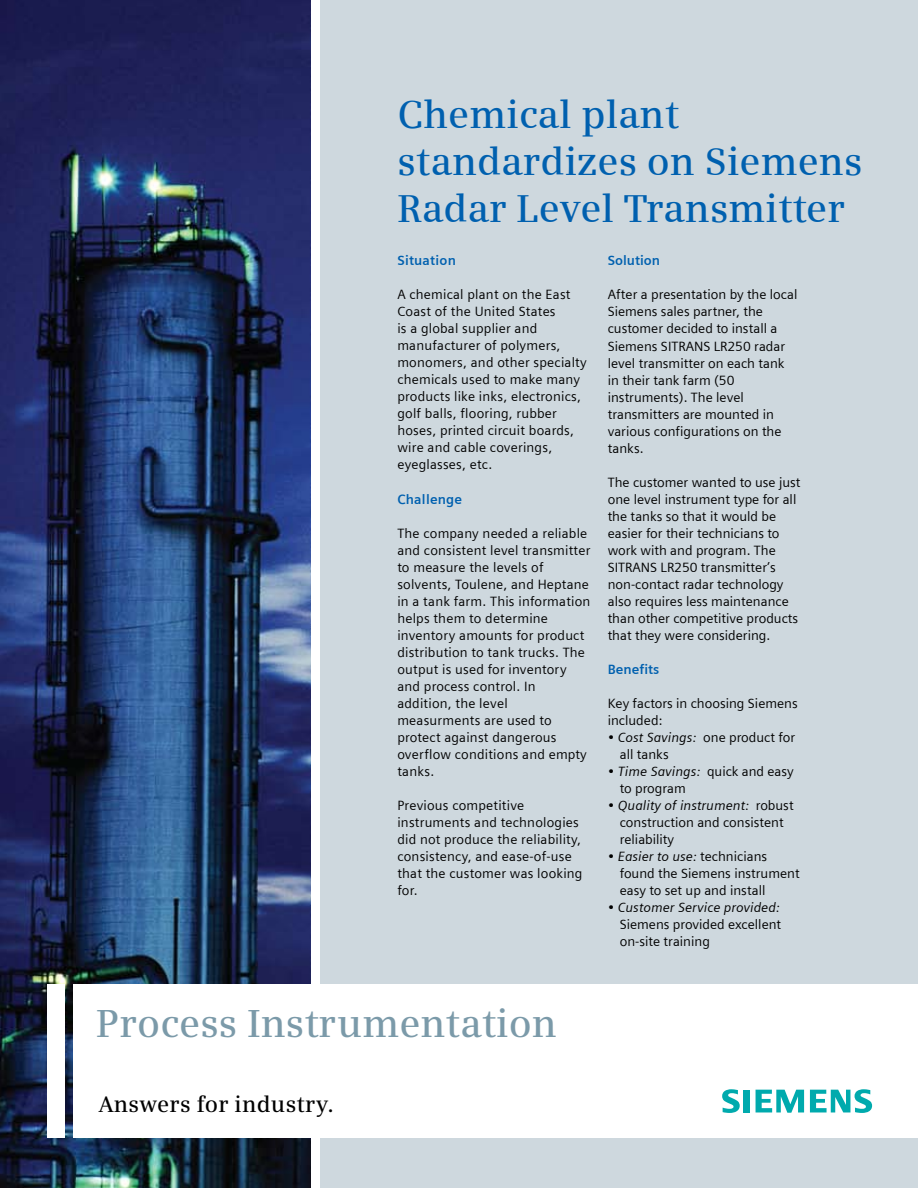
<style>
.page{position:relative;width:918px;height:1188px;background:#fff}
.page>*{position:absolute;margin:0;border:0;box-sizing:border-box;transform-origin:0 0}
.t1{font:600 39px/46.8px "Siemens Serif";color:#0060af}
.t2{font:600 39px "Siemens Serif OT";color:#7b9aa9}
.t3{font:600 22.5px "Siemens Serif OT";letter-spacing:.01em;color:#000}
.t4{font:13.5px/17px "Siemens Sans";letter-spacing:.005em;color:#000}
.t5{font:700 13.5px "Siemens Sans";letter-spacing:.01em;color:#0060af}
.s1{font-style:italic}
</style>
<div class="page">
<img style="left:0;top:0;width:310px;height:1188px">
<div style="left:321px;top:0;width:597px;height:1188px;background:#ced8de"></div>
<div style="left:73px;top:985px;width:845px;height:153px;background:#fff"></div>
<div style="left:48px;top:985px;width:17px;height:153px;background:#fff"></div>
<svg style="left:722px;top:1089px;width:18px;height:24px"></svg>
<div style="left:743px;top:1090px;width:7px;height:22px;background:#00aaad"></div>
<svg style="left:756px;top:1090px;width:48px;height:23px"></svg>
<svg style="left:810px;top:1089px;width:62px;height:24px"></svg>
<h1 class="t1" style="left:397px;top:91px;width:467px">Chemical plant standardizes on Siemens<br>Radar Level Transmitter</h1>
<p class="t5" style="left:397px;top:253px;width:60px">Situation</p>
<p class="t4" style="left:397px;top:286px;width:191px">A chemical plant on the East<br>Coast of the United States<br>is a global supplier and manufacturer of polymers, monomers, and other specialty chemicals used to make many products like inks, electronics, golf balls, flooring, rubber hoses, printed circuit boards, wire and cable coverings, eyeglasses, etc.</p>
<p class="t5" style="left:397px;top:491px;width:66px">Challenge</p>
<p class="t4" style="left:397px;top:524px;width:195px">The company needed a reliable and consistent level transmitter to measure the levels of solvents, Toulene, and Heptane in a tank farm. This information helps them to determine inventory amounts for product distribution to tank trucks. The output is used for inventory and process control. In addition, the level measurments are used to protect against dangerous overflow conditions and empty tanks.</p>
<p class="t4" style="left:397px;top:797px;width:187px">Previous competitive instruments and technologies did not produce the reliability, consistency, and ease-of-use that the customer was looking for.</p>
<p class="t5" style="left:608px;top:253px;width:54px">Solution</p>
<p class="t4" style="left:608px;top:286px;width:191px">After a presentation by the local<br>Siemens sales partner, the customer decided to install a<br>Siemens SITRANS LR250 radar level transmitter on each tank in their tank farm (50 instruments). The level transmitters are mounted in various configurations on the tanks.</p>
<p class="t4" style="left:608px;top:474px;width:194px">The customer wanted to use just one level instrument type for all the tanks so that it would be easier for their technicians to work with and program. The<br>SITRANS LR250 transmitter’s non-contact radar technology also requires less maintenance than other competitive products that they were considering.</p>
<p class="t5" style="left:608px;top:661px;width:53px">Benefits</p>
<p class="t4" style="left:608px;top:695px;width:192px">Key factors in choosing Siemens included:</p>
<p class="t4" style="left:620px;top:729px;width:177px;text-indent:-12px">• <span class="s1">Cost Savings:</span> one product for all tanks</p>
<p class="t4" style="left:620px;top:763px;width:176px;text-indent:-12px">• <span class="s1">Time Savings:</span> quick and easy to program</p>
<p class="t4" style="left:620px;top:797px;width:175px;text-indent:-12px">• <span class="s1">Quality of instrument:</span> robust construction and consistent reliability</p>
<p class="t4" style="left:620px;top:848px;width:181px;text-indent:-12px">• <span class="s1">Easier to use:</span> technicians found the Siemens instrument easy to set up and install</p>
<p class="t4" style="left:620px;top:899px;width:163px;text-align:justify;text-indent:-12px">• <span class="s1">Customer Service provided:<br></span>Siemens provided excellent on-site training</p>
<h1 class="t2" style="left:96px;top:1001px;width:462px">Process Instrumentation</h1>
<h2 class="t3" style="left:99px;top:1092px;width:236px">Answers for industry.</h2>
</div>
